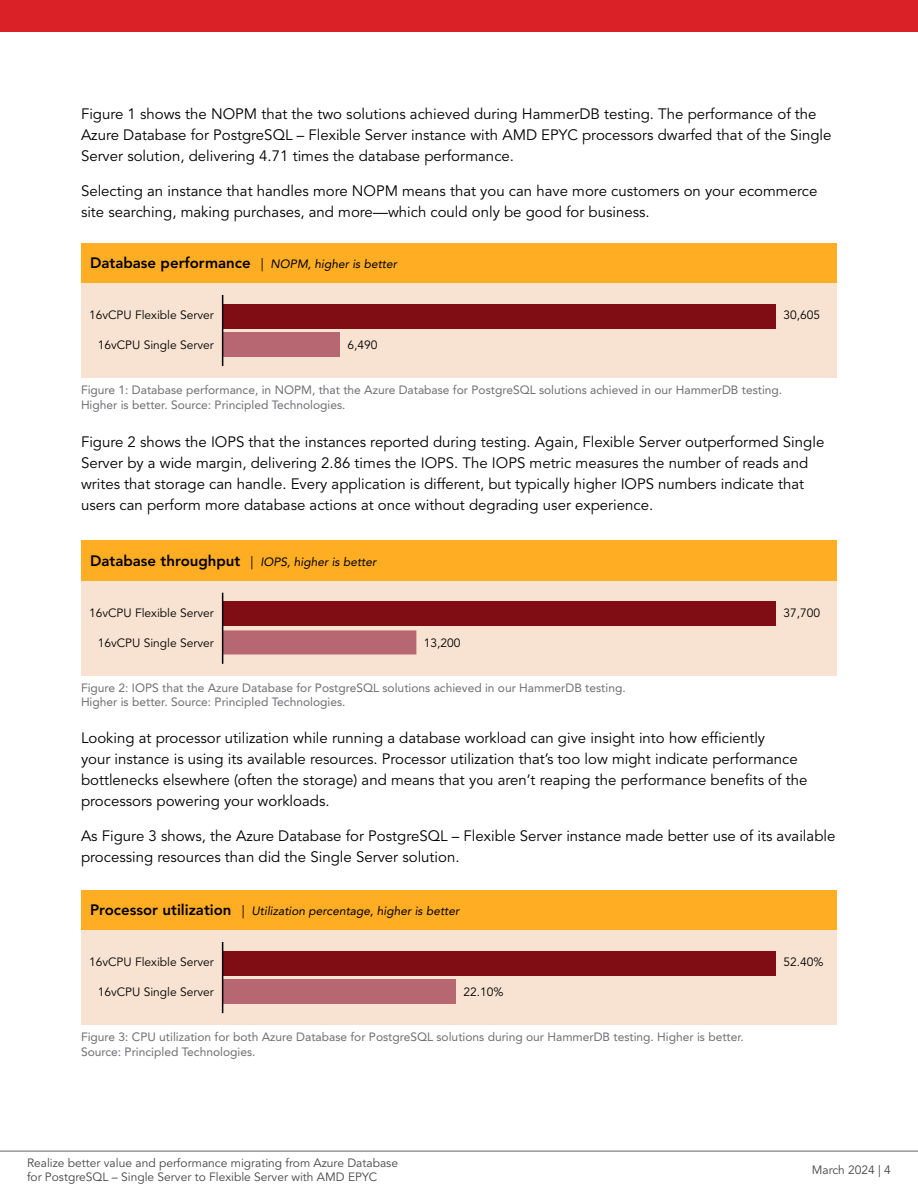
<style>
.page{position:relative;width:918px;height:1188px;background:#fff}
.page>*{position:absolute;margin:0;border:0;box-sizing:border-box;transform-origin:0 0}
.t1{font:15px/21px "Avenir LT Pro";color:#000}
.t2{font:12px/14.4px "Avenir LT Pro";color:#6d6e71}
.t3{font:12px "Avenir LT Pro";color:#000}
.t4{font:italic 12px "Avenir LT Pro";color:#000}
.t5{font:12px/14.4px "Avenir LT Pro";color:#464547}
.s1{font-weight:800;font-style:normal;font-size:15px}
</style>
<div class="page">
<div style="left:81px;top:243px;width:756px;height:40px;background:#ffad23"></div>
<div style="left:81px;top:283px;width:756px;height:95px;background:#f8e3d2"></div>
<div style="left:223px;top:333px;width:117px;height:24px;background:#b76771"></div>
<div style="left:223px;top:304px;width:553px;height:24px;background:#800d14"></div>
<hr style="left:222px;top:295px;width:1px;height:71px;background:#000">
<div style="left:81px;top:540px;width:756px;height:41px;background:#ffad23"></div>
<div style="left:81px;top:581px;width:756px;height:94px;background:#f8e3d2"></div>
<div style="left:223px;top:630px;width:193px;height:25px;background:#b76771"></div>
<div style="left:223px;top:602px;width:553px;height:24px;background:#800d14"></div>
<hr style="left:222px;top:593px;width:1px;height:71px;background:#000">
<div style="left:81px;top:890px;width:756px;height:40px;background:#ffad23"></div>
<div style="left:81px;top:930px;width:756px;height:95px;background:#f8e3d2"></div>
<div style="left:223px;top:980px;width:233px;height:24px;background:#b76771"></div>
<div style="left:223px;top:951px;width:553px;height:24px;background:#800d14"></div>
<hr style="left:222px;top:942px;width:1px;height:71px;background:#000">
<hr style="left:0;top:1151px;width:918px;height:1px;background:#616264">
<div style="left:0;top:0;width:918px;height:32px;background:#da2128"></div>
<p class="t1" style="left:81px;top:104px;width:752px">Figure 1 shows the NOPM that the two solutions achieved during HammerDB testing. The performance of the<br>Azure Database for PostgreSQL – Flexible Server instance with AMD EPYC processors dwarfed that of the Single<br>Server solution, delivering 4.71 times the database performance.</p>
<p class="t1" style="left:81px;top:180px;width:738px">Selecting an instance that handles more NOPM means that you can have more customers on your ecommerce site searching, making purchases, and more—which could only be good for business.</p>
<p class="t4" style="left:90px;top:256px;width:308px"><span class="s1">Database performance</span> | NOPM, higher is better</p>
<p class="t3" style="left:89px;top:308px;width:126px">16vCPU Flexible Server</p>
<p class="t3" style="left:98px;top:338px;width:118px">16vCPU Single Server</p>
<p class="t3" style="left:348px;top:338px;width:32px">6,490</p>
<p class="t3" style="left:784px;top:308px;width:38px">30,605</p>
<p class="t2" style="left:81px;top:383px;width:703px">Figure 1: Database performance, in NOPM, that the Azure Database for PostgreSQL solutions achieved in our HammerDB testing.<br>Higher is better. Source: Principled Technologies.</p>
<p class="t1" style="left:81px;top:431px;width:745px">Figure 2 shows the IOPS that the instances reported during testing. Again, Flexible Server outperformed Single Server by a wide margin, delivering 2.86 times the IOPS. The IOPS metric measures the number of reads and writes that storage can handle. Every application is different, but typically higher IOPS numbers indicate that users can perform more database actions at once without degrading user experience.</p>
<p class="t4" style="left:90px;top:554px;width:288px"><span class="s1">Database throughput</span> | IOPS, higher is better</p>
<p class="t3" style="left:89px;top:606px;width:126px">16vCPU Flexible Server</p>
<p class="t3" style="left:98px;top:636px;width:118px">16vCPU Single Server</p>
<p class="t3" style="left:424px;top:636px;width:38px">13,200</p>
<p class="t2" style="left:81px;top:681px;width:546px">Figure 2: IOPS that the Azure Database for PostgreSQL solutions achieved in our HammerDB testing.<br>Higher is better. Source: Principled Technologies.</p>
<p class="t3" style="left:784px;top:606px;width:38px">37,700</p>
<p class="t1" style="left:81px;top:728px;width:728px">Looking at processor utilization while running a database workload can give insight into how efficiently<br>your instance is using its available resources. Processor utilization that’s too low might indicate performance bottlenecks elsewhere (often the storage) and means that you aren’t reaping the performance benefits of the processors powering your workloads.</p>
<p class="t1" style="left:81px;top:826px;width:756px">As Figure 3 shows, the Azure Database for PostgreSQL – Flexible Server instance made better use of its available processing resources than did the Single Server solution.</p>
<p class="t4" style="left:90px;top:903px;width:371px"><span class="s1">Processor utilization</span> | Utilization percentage, higher is better</p>
<p class="t3" style="left:89px;top:955px;width:126px">16vCPU Flexible Server</p>
<p class="t3" style="left:98px;top:985px;width:118px">16vCPU Single Server</p>
<p class="t3" style="left:464px;top:985px;width:42px">22.10%</p>
<p class="t2" style="left:81px;top:1030px;width:664px">Figure 3: CPU utilization for both Azure Database for PostgreSQL solutions during our HammerDB testing. Higher is better.<br>Source: Principled Technologies.</p>
<p class="t5" style="left:27px;top:1156px;width:373px">Realize better value and performance migrating from Azure Database for PostgreSQL – Single Server to Flexible Server with AMD EPYC</p>
<p class="t3" style="left:784px;top:955px;width:42px">52.40%</p>
<p class="t5" style="left:812px;top:1163px;width:81px">March 2024 | 4</p>
</div>
